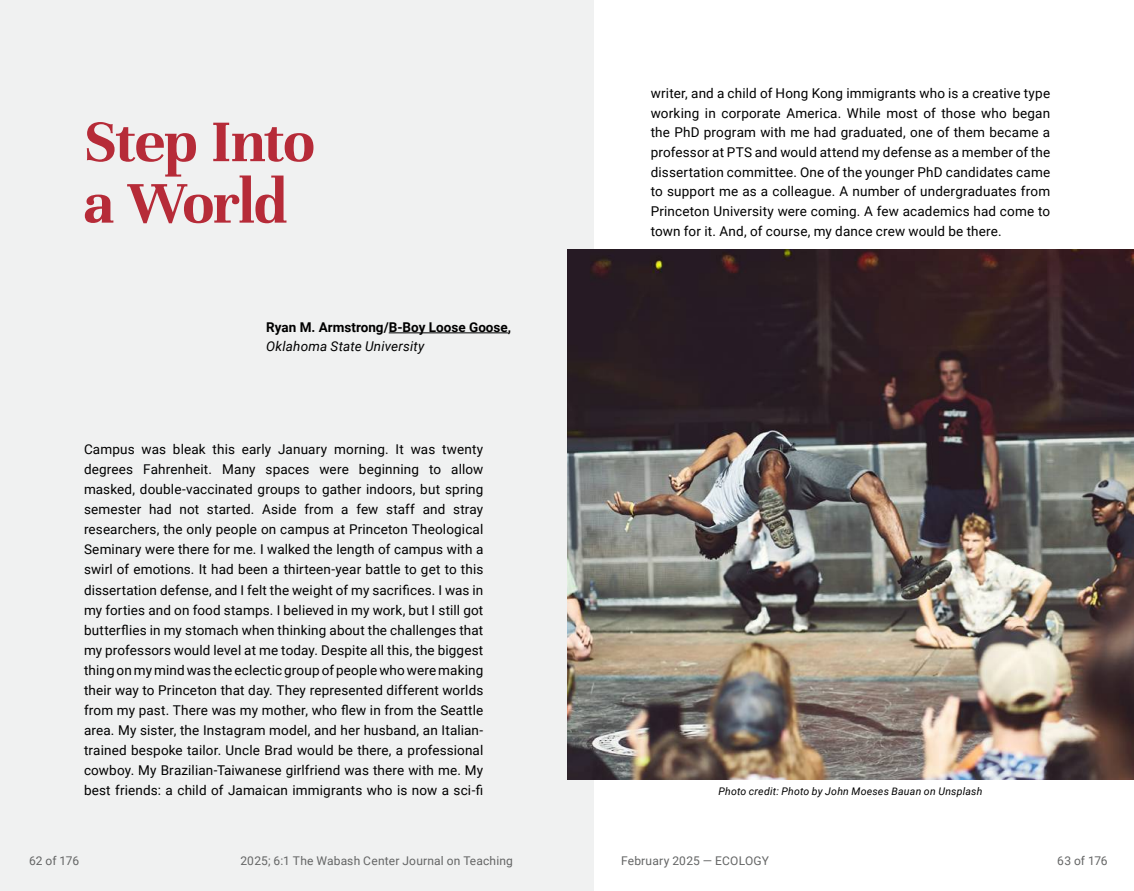
<style>
.page{position:relative;width:1134px;height:891px;background:#fff}
.page>*{position:absolute;margin:0;border:0;box-sizing:border-box;transform-origin:0 0}
.t1{font:700 64.5px/61.5px "Unna";letter-spacing:-.02em;color:#b62b38}
.t2{font:13.5px/20.1px "Roboto";letter-spacing:.01em;color:#000;text-align:justify}
.t3{font:700 13.5px "Roboto";color:#000}
.t4{font:italic 13.5px "Roboto";letter-spacing:.015em;color:#000}
.t5{font:12px "Roboto";letter-spacing:.015em;color:#646565}
.t6{font:italic 10.5px "Roboto";letter-spacing:.02em;color:#000}
</style>
<div class="page">
<div style="left:0;top:0;width:594px;height:891px;background:#f0f1f1"></div>
<hr style="left:389px;top:333px;width:119px;height:1px;background:#000">
<img style="left:567px;top:250px;width:567px;height:529px">
<h1 class="t1" style="left:84px;top:111px;width:232px">Step Into a World</h1>
<p class="t3" style="left:266px;top:318px;width:246px">Ryan M. Armstrong/B-Boy Loose Goose,</p>
<p class="t4" style="left:266px;top:337px;width:160px">Oklahoma State University</p>
<p class="t2" style="left:84px;top:439px;width:401px">Campus was bleak this early January morning. It was twenty degrees Fahrenheit. Many spaces were beginning to allow masked, double-vaccinated groups to gather indoors, but spring semester had not started. Aside from a few staff and stray researchers, the only people on campus at Princeton Theological Seminary were there for me. I walked the length of campus with a swirl of emotions. It had been a thirteen-year battle to get to this dissertation defense, and I felt the weight of my sacrifices. I was in my forties and on food stamps. I believed in my work, but I still got butterflies in my stomach when thinking about the challenges that my professors would level at me today. Despite all this, the biggest thing on my mind was the eclectic group of people who were making their way to Princeton that day. They represented different worlds from my past. There was my mother, who flew in from the Seattle area. My sister, the Instagram model, and her husband, an Italian&shy;trained bespoke tailor. Uncle Brad would be there, a professional cowboy. My Brazilian-Taiwanese girlfriend was there with me. My best friends: a child of Jamaican immigrants who is now a sci-fi</p>
<p class="t2" style="left:651px;top:83px;width:401px;line-height:19.6px">writer, and a child of Hong Kong immigrants who is a creative type working in corporate America. While most of those who began the PhD program with me had graduated, one of them became a professor at PTS and would attend my defense as a member of the dissertation committee. One of the younger PhD candidates came to support me as a colleague. A number of undergraduates from Princeton University were coming. A few academics had come to town for it. And, of course, my dance crew would be there.</p>
<p class="t6" style="left:719px;top:784px;width:265px">Photo credit: Photo by John Moeses Bauan on Unsplash</p>
<p class="t5" style="left:29px;top:852px;width:52px">62 of 176</p>
<p class="t5" style="left:240px;top:852px;width:274px">2025; 6:1 The Wabash Center Journal on Teaching</p>
<p class="t5" style="left:621px;top:852px;width:150px">February 2025 — ECOLOGY</p>
<p class="t5" style="left:1057px;top:852px;width:52px">63 of 176</p>
</div>
